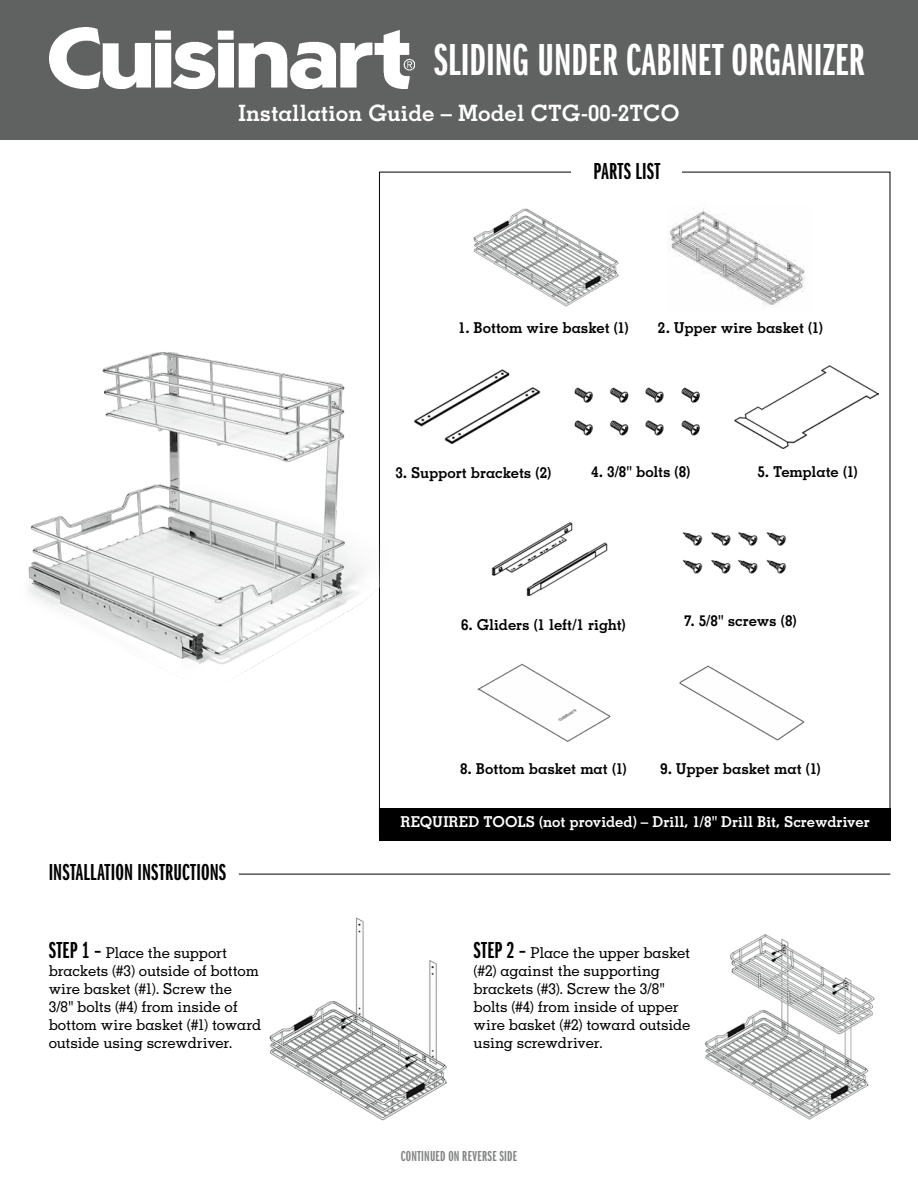
<style>
.page{position:relative;width:918px;height:1188px;background:#fff}
.page>*{position:absolute;margin:0;border:0;box-sizing:border-box;transform-origin:0 0}
.t1{font:46.5px "ITC Franklin Gothic Std Dm X Cp";letter-spacing:.005em;color:#fff}
.t2{font:24px "ITC Franklin Gothic Std Dm X Cp";letter-spacing:.01em;color:#000}
.t3{font:700 22.5px "Memphis LT Std";color:#fff}
.t4{font:500 15px/18px "Memphis LT Std";letter-spacing:-.01em;color:#000}
.t5{font:700 15px "Memphis LT Std";letter-spacing:-.005em;color:#000}
.t6{font:700 15px "Memphis LT Std";color:#fff}
.t7{font:15px "ITC Franklin Gothic Std Dm X Cp";letter-spacing:.015em;color:#828383}
.s1{font-family:"ITC Franklin Gothic Std Dm X Cp";font-weight:400;font-size:24px}
</style>
<div class="page">
<img style="left:269px;top:917px;width:178px;height:204px">
<img style="left:705px;top:934px;width:170px;height:186px">
<div style="left:0;top:0;width:918px;height:140px;background:#606161"></div>
<img style="left:50px;top:27px;width:365px;height:62px">
<div style="left:379px;top:808px;width:512px;height:32px;background:#000"></div>
<img style="left:473px;top:208px;width:146px;height:99px">
<img style="left:669px;top:208px;width:136px;height:101px">
<img style="left:414px;top:369px;width:127px;height:76px">
<img style="left:574px;top:387px;width:126px;height:49px">
<img style="left:735px;top:365px;width:144px;height:84px">
<img style="left:491px;top:522px;width:117px;height:73px">
<img style="left:682px;top:532px;width:105px;height:42px">
<img style="left:477px;top:663px;width:134px;height:79px">
<img style="left:679px;top:665px;width:126px;height:76px">
<hr style="left:239px;top:874px;width:651px;height:1px;background:#000">
<img style="left:28px;top:311px;width:352px;height:392px">
<h1 class="t1" style="left:434px;top:34px;width:433px">SLIDING UNDER CABINET ORGANIZER</h1>
<h3 class="t3" style="left:239px;top:99px;width:442px">Installation Guide – Model CTG-00-2TCO</h3>
<h2 class="t2" style="left:594px;top:159px;width:68px">PARTS LIST</h2>
<p class="t5" style="left:458px;top:318px;width:172px">1. Bottom wire basket (1)</p>
<p class="t5" style="left:658px;top:318px;width:166px">2. Upper wire basket (1)</p>
<p class="t5" style="left:395px;top:463px;width:157px">3. Support brackets (2)</p>
<p class="t5" style="left:591px;top:462px;width:101px">4. 3/8" bolts (8)</p>
<p class="t5" style="left:757px;top:462px;width:102px">5. Template (1)</p>
<p class="t5" style="left:461px;top:615px;width:166px">6. Gliders (1 left/1 right)</p>
<p class="t5" style="left:684px;top:611px;width:114px">7. 5/8" screws (8)</p>
<p class="t5" style="left:460px;top:760px;width:168px">8. Bottom basket mat (1)</p>
<p class="t5" style="left:660px;top:760px;width:162px">9. Upper basket mat (1)</p>
<h2 class="t2" style="left:49px;top:860px;width:179px">INSTALLATION INSTRUCTIONS</h2>
<p class="t6" style="left:400px;top:812px;width:471px">REQUIRED TOOLS (not provided) – Drill, 1/8" Drill Bit, Screwdriver</p>
<p class="t4" style="left:49px;top:943px;width:214px"><span class="s1">STEP 1 –</span> Place the support brackets (#3) outside of bottom wire basket (#1). Screw the<br>3/8" bolts (#4) from inside of bottom wire basket (#1) toward outside using screwdriver.</p>
<p class="t4" style="left:474px;top:943px;width:218px"><span class="s1">STEP 2 –</span> Place the upper basket (#2) against the supporting brackets (#3). Screw the 3/8" bolts (#4) from inside of upper wire basket (#2) toward outside using screwdriver.</p>
<p class="t7" style="left:401px;top:1148px;width:118px">CONTINUED ON REVERSE SIDE</p>
</div>
